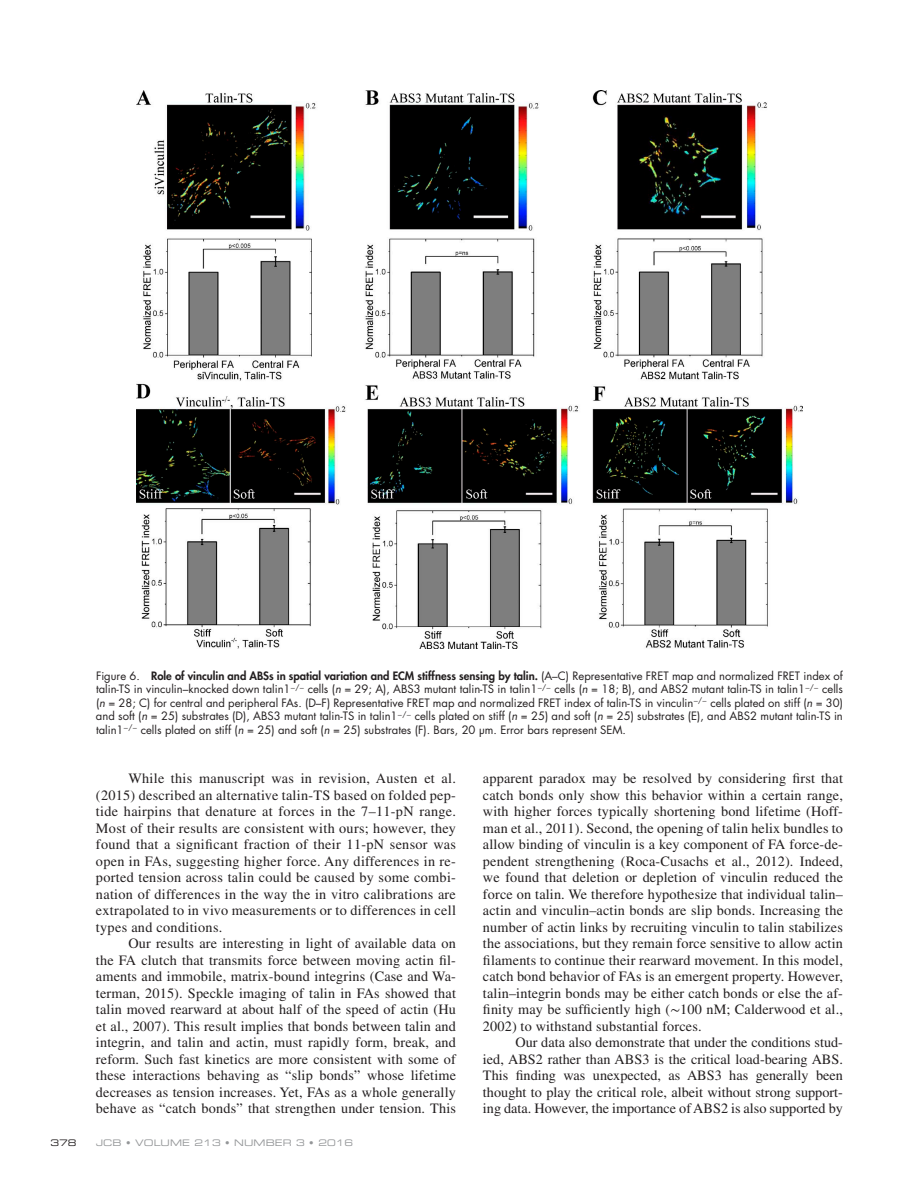
<style>
.page{position:relative;width:918px;height:1188px;background:#fff}
.page>*{position:absolute;margin:0;border:0;box-sizing:border-box;transform-origin:0 0}
.t1{font:14.25px/16.5px "Times LT Std";letter-spacing:.01em;color:#231f20;text-align:justify}
.t2{font:11.25px/13.5px "Futura Std";color:#231f20;text-align:justify}
.t3{font:9px "Eurostile LT Std Ex 2";letter-spacing:.01em;color:#949698}
.t4{font:9px "Eurostile LT Std Ex 2";color:#231f20}
.s1{font-weight:800}
.s2{font-style:italic}
.s3{font-family:"STIX General"}
</style>
<div class="page">
<img style="left:136px;top:90px;width:666px;height:558px">
<p class="t2" style="left:96px;top:669px;width:749px">Figure 6. <span class="s1">Role of vinculin and ABSs in spatial variation and ECM stiffness sensing by talin.</span> (A–C) Representative FRET map and normalized FRET index of talin-TS in vinculin–knocked down talin1<sup>−</sup><sup>/</sup><sup>−</sup> cells (<span class="s2">n</span> = 29; A), ABS3 mutant talin-TS in talin1<sup>−</sup><sup>/</sup><sup>−</sup> cells (<span class="s2">n</span> = 18; B), and ABS2 mutant talin-TS in talin1<sup>−</sup><sup>/</sup><sup>−</sup> cells (<span class="s2">n</span> = 28; C) for central and peripheral FAs. (D–F) Representative FRET map and normalized FRET index of talin-TS in vinculin<sup>−</sup><sup>/</sup><sup>−</sup> cells plated on stiff (<span class="s2">n</span> = 30) and soft (<span class="s2">n</span> = 25) substrates (D), ABS3 mutant talin-TS in talin1<sup>−</sup><sup>/</sup><sup>−</sup> cells plated on stiff (<span class="s2">n</span> = 25) and soft (<span class="s2">n</span> = 25) substrates (E), and ABS2 mutant talin-TS in talin1<sup>−</sup><sup>/</sup><sup>−</sup> cells plated on stiff (<span class="s2">n</span> = 25) and soft (<span class="s2">n</span> = 25) substrates (F). Bars, 20 µm. Error bars represent SEM.</p>
<p class="t1" style="left:96px;top:770px;width:362px;text-indent:32px">While this manuscript was in revision, Austen et al. (2015) described an alternative talin-TS based on folded pep&shy;tide hairpins that denature at forces in the 7–11-pN range.<br>Most of their results are consistent with ours; however, they found that a significant fraction of their 11-pN sensor was open in FAs, suggesting higher force. Any differences in re&shy;ported tension across talin could be caused by some combi&shy;nation of differences in the way the in vitro calibrations are extrapolated to in vivo measurements or to differences in cell types and conditions.</p>
<p class="t1" style="left:96px;top:935px;width:362px;text-indent:32px">Our results are interesting in light of available data on the FA clutch that transmits force between moving actin fil&shy;aments and immobile, matrix-bound integrins (Case and Wa&shy;terman, 2015). Speckle imaging of talin in FAs showed that talin moved rearward at about half of the speed of actin (Hu et al., 2007). This result implies that bonds between talin and integrin, and talin and actin, must rapidly form, break, and reform. Such fast kinetics are more consistent with some of these interactions behaving as “slip bonds” whose lifetime decreases as tension increases. Yet, FAs as a whole generally behave as “catch bonds” that strengthen under tension. This</p>
<p class="t4" style="left:50px;top:1136px;width:28px">378</p>
<p class="t3" style="left:96px;top:1136px;width:259px">JCB • VOLUME 213 • NUMBER 3 • 2016</p>
<p class="t1" style="left:483px;top:770px;width:362px">apparent paradox may be resolved by considering first that catch bonds only show this behavior within a certain range, with higher forces typically shortening bond lifetime (Hoff&shy;man et al., 2011). Second, the opening of talin helix bundles to allow binding of vinculin is a key component of FA force-de&shy;pendent strengthening (Roca-Cusachs et al., 2012). Indeed, we found that deletion or depletion of vinculin reduced the force on talin. We therefore hypothesize that individual talin– actin and vinculin–actin bonds are slip bonds. Increasing the number of actin links by recruiting vinculin to talin stabilizes the associations, but they remain force sensitive to allow actin filaments to continue their rearward movement. In this model, catch bond behavior of FAs is an emergent property. However, talin–integrin bonds may be either catch bonds or else the af&shy;finity may be sufficiently high (<span class="s3">∼</span>100 nM; Calderwood et al., 2002) to withstand substantial forces.</p>
<p class="t1" style="left:483px;top:1034px;width:362px;text-indent:32px">Our data also demonstrate that under the conditions stud&shy;ied, ABS2 rather than ABS3 is the critical load-bearing ABS.<br>This finding was unexpected, as ABS3 has generally been thought to play the critical role, albeit without strong support&shy;ing data. However, the importance of ABS2 is also supported by</p>
</div>
